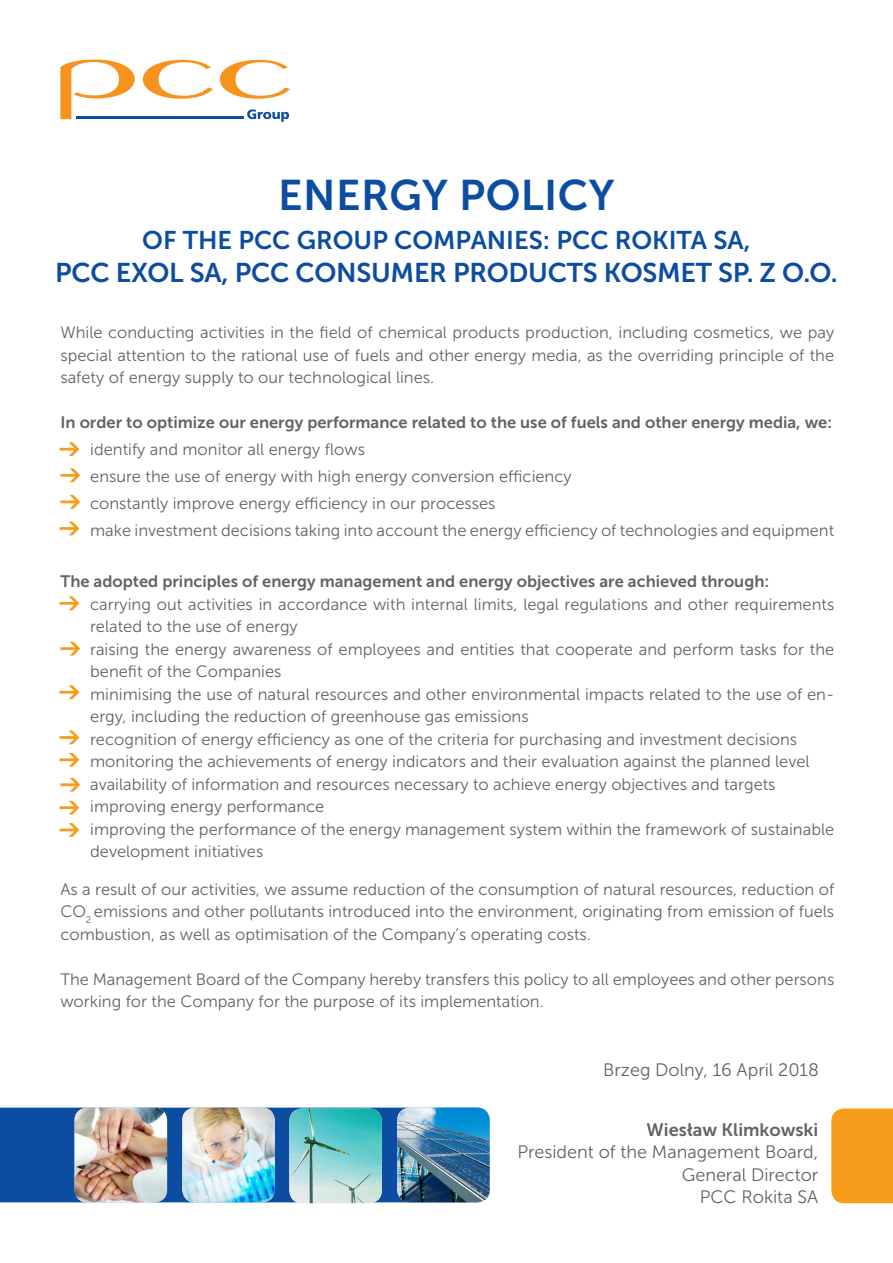
<style>
.page{position:relative;width:893px;height:1263px;background:#fff}
.page>*{position:absolute;margin:0;border:0;box-sizing:border-box;transform-origin:0 0}
.t1{font:42.6px "Museo Sans 700";letter-spacing:.01em;color:#0d4da1}
.t2{font:27px "Museo Sans 700";letter-spacing:-.01em;color:#0d4da1}
.t3{font:25.5px "Museo Sans 700";color:#0d4da1}
.t4{font:18px "Museo Sans 300";color:#636366}
.t5{font:18px "Museo Sans 700";color:#636366}
.t6{font:16.5px/22.5px "Museo Sans 300";color:#636366}
.t7{font:16.5px "Museo Sans 700";color:#636366}
</style>
<div class="page">
<svg style="left:60px;top:442px;width:19px;height:14px"></svg>
<svg style="left:60px;top:468px;width:20px;height:14px"></svg>
<svg style="left:60px;top:495px;width:20px;height:14px"></svg>
<svg style="left:60px;top:522px;width:19px;height:13px"></svg>
<svg style="left:60px;top:596px;width:19px;height:14px"></svg>
<svg style="left:60px;top:778px;width:20px;height:14px"></svg>
<svg style="left:60px;top:642px;width:20px;height:13px"></svg>
<svg style="left:60px;top:685px;width:19px;height:14px"></svg>
<svg style="left:60px;top:730px;width:19px;height:14px"></svg>
<svg style="left:60px;top:823px;width:19px;height:14px"></svg>
<svg style="left:60px;top:801px;width:19px;height:13px"></svg>
<svg style="left:60px;top:753px;width:19px;height:14px"></svg>
<hr style="left:77px;top:117px;width:167px;height:2px;background:#0d4da1">
<svg style="left:247px;top:109px;width:42px;height:13px"></svg>
<svg style="left:220px;top:60px;width:70px;height:39px"></svg>
<svg style="left:143px;top:60px;width:70px;height:39px"></svg>
<svg style="left:60px;top:60px;width:75px;height:59px"></svg>
<div style="left:831px;top:1108px;width:62px;height:95px;background:#f89c1c"></div>
<div style="left:0;top:1107px;width:397px;height:95px;background:#0d4da1"></div>
<img style="left:75px;top:1107px;width:92px;height:95px">
<img style="left:397px;top:1107px;width:93px;height:95px">
<img style="left:289px;top:1108px;width:93px;height:95px">
<img style="left:182px;top:1107px;width:93px;height:95px">
<p class="t1" style="left:278px;top:171px;width:338px">ENERGY POLICY</p>
<p class="t3" style="left:142px;top:226px;width:610px">OF THE PCC GROUP COMPANIES: PCC ROKITA SA,</p>
<p class="t2" style="left:55px;top:257px;width:784px">PCC EXOL SA, PCC CONSUMER PRODUCTS KOSMET SP. Z O.O.</p>
<p class="t6" style="left:60px;top:321px;width:775px;text-align:justify">While conducting activities in the field of chemical products production, including cosmetics, we pay special attention to the rational use of fuels and other energy media, as the overriding principle of the safety of energy supply to our technological lines.</p>
<p class="t7" style="left:60px;top:413px;width:773px">In order to optimize our energy performance related to the use of fuels and other energy media, we:</p>
<p class="t6" style="left:90px;top:438px;width:276px">identify and monitor all energy flows</p>
<p class="t6" style="left:90px;top:465px;width:483px">ensure the use of energy with high energy conversion efficiency</p>
<p class="t6" style="left:90px;top:492px;width:407px">constantly improve energy efficiency in our processes</p>
<p class="t6" style="left:90px;top:519px;width:745px">make investment decisions taking into account the energy efficiency of technologies and equipment</p>
<p class="t7" style="left:60px;top:572px;width:710px">The adopted principles of energy management and energy objectives are achieved through:</p>
<p class="t6" style="left:90px;top:593px;width:746px">carrying out activities in accordance with internal limits, legal regulations and other requirements related to the use of energy</p>
<p class="t6" style="left:90px;top:638px;width:746px">raising the energy awareness of employees and entities that cooperate and perform tasks for the benefit of the Companies</p>
<p class="t6" style="left:90px;top:683px;width:745px">minimising the use of natural resources and other environmental impacts related to the use of en&shy;ergy, including the reduction of greenhouse gas emissions</p>
<p class="t6" style="left:90px;top:728px;width:708px">recognition of energy efficiency as one of the criteria for purchasing and investment decisions</p>
<p class="t6" style="left:90px;top:750px;width:721px">monitoring the achievements of energy indicators and their evaluation against the planned level</p>
<p class="t6" style="left:90px;top:773px;width:687px">availability of information and resources necessary to achieve energy objectives and targets</p>
<p class="t6" style="left:90px;top:795px;width:236px">improving energy performance</p>
<p class="t6" style="left:90px;top:818px;width:746px">improving the performance of the energy management system within the framework of sustainable development initiatives</p>
<p class="t6" style="left:60px;top:878px;width:775px;text-align:justify">As a result of our activities, we assume reduction of the consumption of natural resources, reduction of CO<sub>2</sub> emissions and other pollutants introduced into the environment, originating from emission of fuels combustion, as well as optimisation of the Company’s operating costs.</p>
<p class="t6" style="left:60px;top:968px;width:775px">The Management Board of the Company hereby transfers this policy to all employees and other persons working for the Company for the purpose of its implementation.</p>
<p class="t4" style="left:603px;top:1060px;width:217px">Brzeg Dolny, 16 April 2018</p>
<p class="t5" style="left:646px;top:1119px;width:173px">Wiesław Klimkowski</p>
<p class="t4" style="left:517px;top:1142px;width:302px">President of the Management Board,</p>
<p class="t4" style="left:682px;top:1165px;width:138px">General Director</p>
<p class="t4" style="left:700px;top:1187px;width:120px">PCC Rokita SA</p>
</div>
